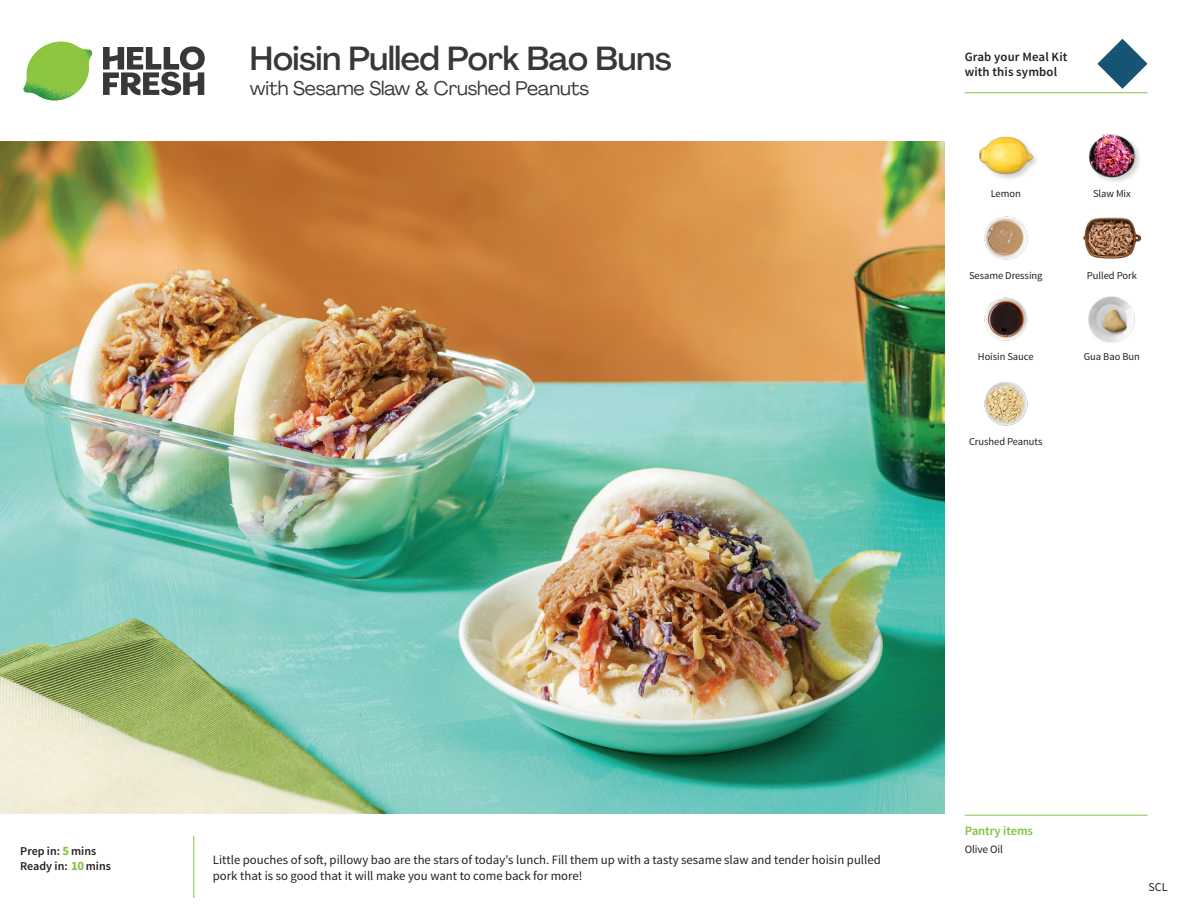
<style>
.page{position:relative;width:1188px;height:918px;background:#fff}
.page>*{position:absolute;margin:0;border:0;box-sizing:border-box;transform-origin:0 0}
._15_Titel_UK{font:500 33px "Agrandir";letter-spacing:-.01em;color:#383839}
._15_Titel_UK-2{font:19.5px "Agrandir";letter-spacing:-.01em;color:#383839}
.Step_6_Text_AU{font:12.75px/16.5px "Source Sans Pro";color:#231f20}
.t1{font:600 12.75px/15px "Source Sans Pro";letter-spacing:.01em;color:#231f20}
._04_Headers_Front{font:600 12.75px "Source Sans Pro";letter-spacing:-.01em;color:#81c340}
._04_Intro{font:600 12px "Source Sans Pro";color:#231f20}
.t2{font:12px "Source Sans Pro";color:#231f20}
._05_Pantry{font:11.25px "Source Sans Pro";letter-spacing:-.01em;color:#231f20}
._18_FRONT_ingredients{font:10.5px "Source Sans Pro";letter-spacing:-.005em;color:#231f20}
.s1{font-weight:700;font-size:12.75px;color:#81c340}
</style>
<div class="page">
<svg style="left:103px;top:46px;width:102px;height:49px"></svg>
<img style="left:23px;top:42px;width:69px;height:59px">
<img style="left:0;top:142px;width:945px;height:672px">
<img style="left:1089px;top:296px;width:46px;height:46px">
<img style="left:984px;top:381px;width:44px;height:45px">
<img style="left:984px;top:297px;width:44px;height:44px">
<img style="left:984px;top:216px;width:44px;height:44px">
<img style="left:1083px;top:217px;width:58px;height:42px">
<div style="left:978px;top:135px;width:62px;height:46px;background:#231f20;opacity:.2"></div>
<img style="left:978px;top:135px;width:56px;height:46px">
<img style="left:1088px;top:133px;width:52px;height:49px">
<hr style="left:965px;top:815px;width:183px;height:1px;background:#81c340">
<hr style="left:965px;top:92px;width:183px;height:1px;background:#81c340">
<svg style="left:1097px;top:39px;width:51px;height:50px"></svg>
<p class="_15_Titel_UK" style="left:250px;top:38px;width:423px">Hoisin Pulled Pork Bao Buns</p>
<p class="_15_Titel_UK-2" style="left:250px;top:76px;width:341px">with Sesame Slaw &amp; Crushed Peanuts</p>
<p class="t1" style="left:965px;top:50px;width:104px">Grab your Meal Kit with this symbol</p>
<p class="_18_FRONT_ingredients" style="left:991px;top:187px;width:32px">Lemon</p>
<p class="_18_FRONT_ingredients" style="left:1093px;top:187px;width:39px">Slaw Mix</p>
<p class="_18_FRONT_ingredients" style="left:969px;top:269px;width:75px">Sesame Dressing</p>
<p class="_18_FRONT_ingredients" style="left:1087px;top:269px;width:52px">Pulled Pork</p>
<p class="_18_FRONT_ingredients" style="left:978px;top:350px;width:57px">Hoisin Sauce</p>
<p class="_18_FRONT_ingredients" style="left:1084px;top:350px;width:58px">Gua Bao Bun</p>
<p class="_18_FRONT_ingredients" style="left:969px;top:435px;width:75px">Crushed Peanuts</p>
<p class="_04_Intro" style="left:20px;top:844px;width:78px">Prep in: <span class="s1">5</span> mins</p>
<p class="_04_Intro" style="left:20px;top:859px;width:92px">Ready in: <span class="s1">10</span> mins</p>
<p class="Step_6_Text_AU" style="left:213px;top:851px;width:670px">Little pouches of soft, pillowy bao are the stars of today's lunch. Fill them up with a tasty sesame slaw and tender hoisin pulled pork that is so good that it will make you want to come back for more!</p>
<p class="_04_Headers_Front" style="left:965px;top:822px;width:70px">Pantry items</p>
<p class="_05_Pantry" style="left:965px;top:842px;width:40px">Olive Oil</p>
<p class="t2" style="left:1148px;top:879px;width:21px">SCL</p>
</div>
